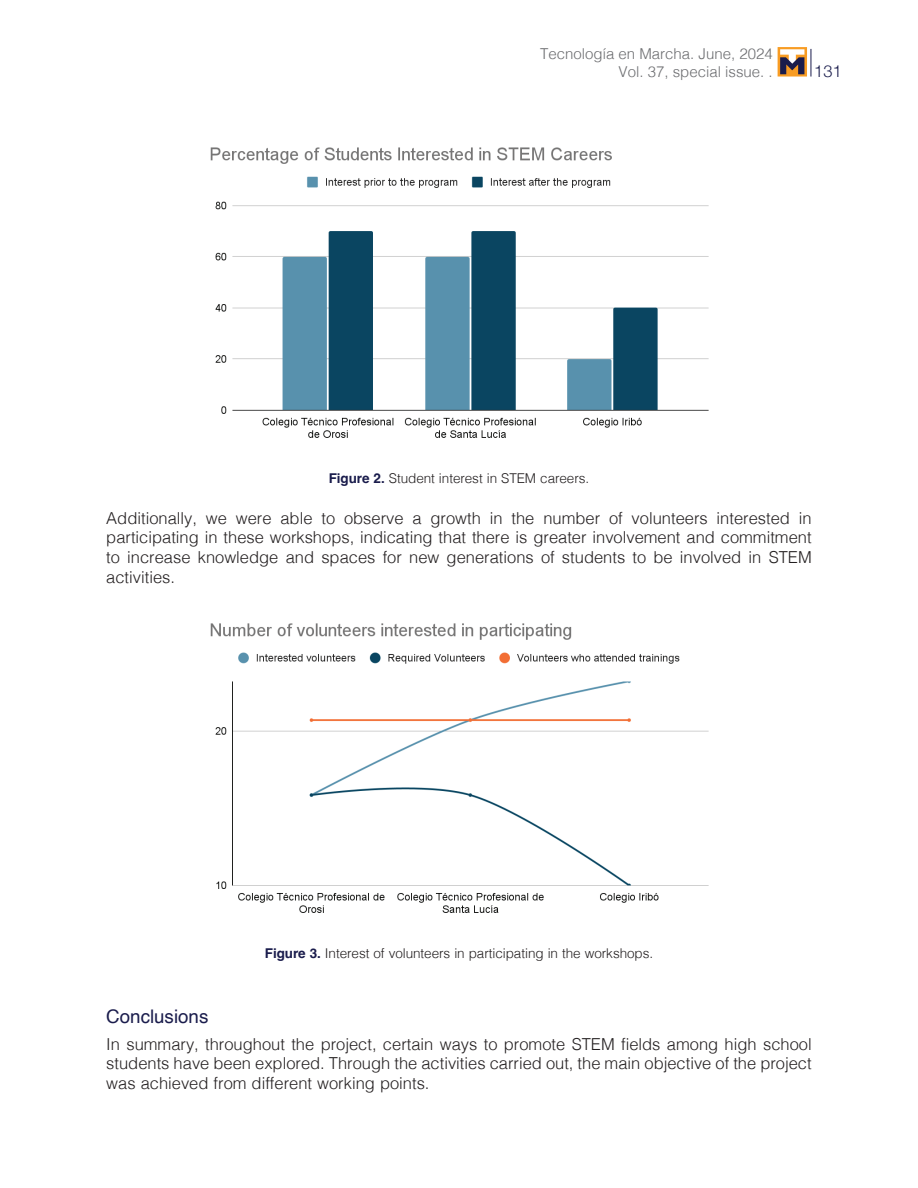
<style>
.page{position:relative;width:918px;height:1188px;background:#fff}
.page>*{position:absolute;margin:0;border:0;box-sizing:border-box;transform-origin:0 0}
.t1{font:18.75px "Helvetica";color:#1a1c4c}
.t2{font:300 16.5px/19.8px "Helvetica";color:#231f20;text-align:justify}
.t3{font:300 16.5px "Helvetica Neue";color:#1a1c4c}
.t4{font:300 15px/18px "Helvetica";color:#6c6d70;text-align:right}
.t5{font:300 13.5px "Helvetica";letter-spacing:-.005em;color:#231f20}
.s1{font-weight:700;color:#1a1c4c}
</style>
<div class="page">
<svg style="left:811px;top:49px;width:1px;height:28px"></svg>
<svg style="left:778px;top:47px;width:29px;height:30px"></svg>
<svg style="left:780px;top:49px;width:24px;height:25px"></svg>
<img style="left:210px;top:147px;width:499px;height:291px">
<img style="left:210px;top:623px;width:499px;height:290px">
<p class="t4" style="left:540px;top:43px;width:234px">Tecnología en Marcha. June, 2024<br>Vol. 37, special issue. .</p>
<p class="t3" style="left:814px;top:57px;width:29px">131</p>
<p class="t5" style="left:329px;top:466px;width:262px"><span class="s1">Figure 2.</span> Student interest in STEM careers.</p>
<p class="t2" style="left:106px;top:507px;width:707px">Additionally, we were able to observe a growth in the number of volunteers interested in participating in these workshops, indicating that there is greater involvement and commitment to increase knowledge and spaces for new generations of students to be involved in STEM activities.</p>
<p class="t5" style="left:265px;top:942px;width:390px"><span class="s1">Figure 3.</span> Interest of volunteers in participating in the workshops.</p>
<p class="t1" style="left:106px;top:1002px;width:104px">Conclusions</p>
<p class="t2" style="left:106px;top:1033px;width:707px">In summary, throughout the project, certain ways to promote STEM fields among high school students have been explored. Through the activities carried out, the main objective of the project was achieved from different working points.</p>
</div>
